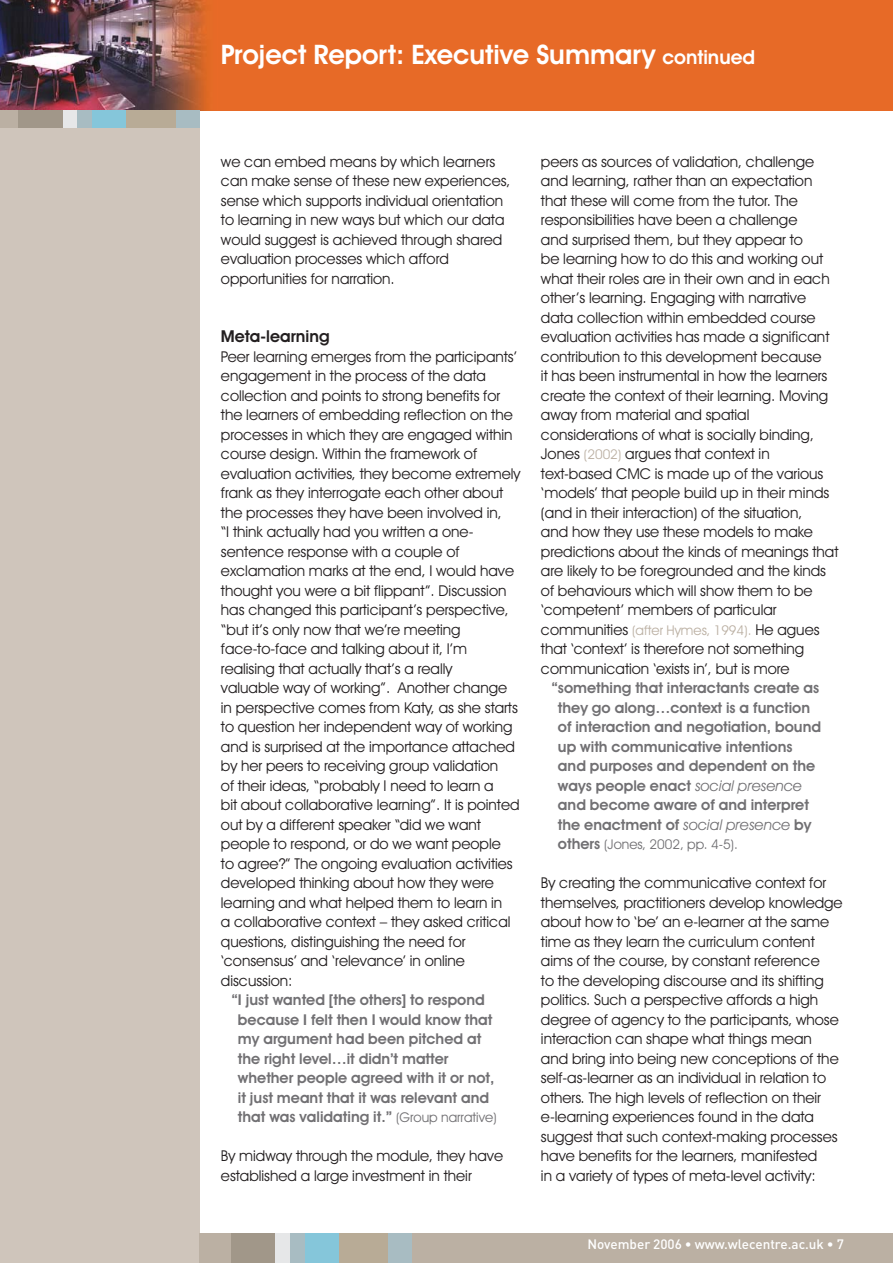
<style>
.page{position:relative;width:893px;height:1263px;background:#fff}
.page>*{position:absolute;margin:0;border:0;box-sizing:border-box;transform-origin:0 0}
.t1{font:600 27px "Avant Garde IT Cby BT";color:#fff}
.t2{font:600 16.5px "Avant Garde IT Cby BT";color:#231f20}
.t3{font:15px/19.5px "Avant Garde IT Cby BT";color:#231f20}
.t4{font:600 15px/19.5px "Avant Garde IT Cby BT";color:#717073}
.t5{font:500 13.5px "DIN";color:#fff}
.t6{font:13.5px "Avant Garde IT Cby BT";color:#717073}
.s1{font-size:19.5px}
.s2{font-weight:400;font-size:13.5px}
.s3{font-size:13.5px;color:#bbb0a3}
.s4{font-weight:400;font-style:italic}
.s5{font-weight:600;font-size:15px}
</style>
<div class="page">
<div style="left:0;top:1233px;width:892px;height:30px;background:#bbb0a3"></div>
<div style="left:0;top:0;width:200px;height:1263px;background:#cfc5bb"></div>
<img style="left:0;top:0;width:892px;height:111px">
<div style="left:0;top:111px;width:19px;height:17px;background:#bbb0a3"></div>
<div style="left:19px;top:111px;width:44px;height:17px;background:#a19789"></div>
<div style="left:63px;top:111px;width:15px;height:17px;background:#e6e7e8"></div>
<div style="left:78px;top:111px;width:14px;height:17px;background:#a8bcc2"></div>
<div style="left:92px;top:111px;width:35px;height:17px;background:#85c6da"></div>
<div style="left:127px;top:111px;width:49px;height:17px;background:#b8ab96"></div>
<div style="left:176px;top:111px;width:24px;height:17px;background:#a8bcc2"></div>
<div style="left:231px;top:1233px;width:44px;height:30px;background:#a19789"></div>
<div style="left:275px;top:1233px;width:15px;height:30px;background:#e6e7e8"></div>
<div style="left:290px;top:1233px;width:15px;height:30px;background:#a8bcc2"></div>
<div style="left:305px;top:1233px;width:34px;height:30px;background:#85c6da"></div>
<div style="left:339px;top:1233px;width:50px;height:30px;background:#b8ab96"></div>
<div style="left:389px;top:1233px;width:23px;height:30px;background:#a8bcc2"></div>
<h1 class="t1" style="left:221px;top:38px;width:536px">Project Report: Executive Summary <span class="s1">continued</span></h1>
<p class="t3" style="left:221px;top:152px;width:291px">we can embed means by which learners can make sense of these new experiences, sense which supports individual orientation to learning in new ways but which our data would suggest is achieved through shared evaluation processes which afford opportunities for narration.</p>
<p class="t2" style="left:221px;top:327px;width:110px">Meta-learning</p>
<p class="t3" style="left:221px;top:347px;width:301px">Peer learning emerges from the participants’ engagement in the process of the data collection and points to strong benefits for the learners of embedding reflection on the processes in which they are engaged within course design. Within the framework of evaluation activities, they become extremely frank as they interrogate each other about the processes they have been involved in,<br>“I think actually had you written a one&shy;sentence response with a couple of exclamation marks at the end, I would have thought you were a bit flippant”. Discussion has changed this participant’s perspective, “but it’s only now that we’re meeting face-to-face and talking about it, I’m realising that actually that’s a really<br>valuable way of working”. Another change in perspective comes from Katy, as she starts to question her independent way of working and is surprised at the importance attached by her peers to receiving group validation<br>of their ideas, “probably I need to learn a<br>bit about collaborative learning”. It is pointed out by a different speaker “did we want people to respond, or do we want people<br>to agree?” The ongoing evaluation activities developed thinking about how they were learning and what helped them to learn in<br>a collaborative context – they asked critical questions, distinguishing the need for ‘consensus’ and ‘relevance’ in online discussion:</p>
<p class="t4" style="left:238px;top:990px;width:260px;text-indent:-6px">“I just wanted [the others] to respond because I felt then I would know that my argument had been pitched at the right level…it didn’t matter whether people agreed with it or not, it just meant that it was relevant and that was validating it.” <span class="s2">(Group narrative)</span></p>
<p class="t3" style="left:221px;top:1146px;width:284px">By midway through the module, they have established a large investment in their</p>
<p class="t3" style="left:541px;top:152px;width:299px">peers as sources of validation, challenge and learning, rather than an expectation that these will come from the tutor. The responsibilities have been a challenge<br>and surprised them, but they appear to<br>be learning how to do this and working out what their roles are in their own and in each other’s learning. Engaging with narrative data collection within embedded course evaluation activities has made a significant contribution to this development because<br>it has been instrumental in how the learners create the context of their learning. Moving away from material and spatial considerations of what is socially binding, Jones <span class="s3">(2002)</span> argues that context in text-based CMC is made up of the various ‘models’ that people build up in their minds (and in their interaction) of the situation,<br>and how they use these models to make predictions about the kinds of meanings that are likely to be foregrounded and the kinds of behaviours which will show them to be ‘competent’ members of particular communities <span class="s3">(after Hymes, 1994).</span> He agues that ‘context’ is therefore not something communication ‘exists in’, but is more</p>
<p class="t4" style="left:558px;top:678px;width:265px;text-indent:-6px">“something that interactants create as they go along…context is a function of interaction and negotiation, bound up with communicative intentions and purposes and dependent on the ways people enact <span class="s4">social presence </span>and become aware of and interpret the enactment of <span class="s4">social presence</span> by</p>
<p class="t6" style="left:558px;top:836px;width:182px"><span class="s5">others</span> (Jones, 2002, pp. 4-5).</p>
<p class="t3" style="left:541px;top:873px;width:303px">By creating the communicative context for themselves, practitioners develop knowledge about how to ‘be’ an e-learner at the same time as they learn the curriculum content aims of the course, by constant reference<br>to the developing discourse and its shifting politics. Such a perspective affords a high degree of agency to the participants, whose interaction can shape what things mean and bring into being new conceptions of the self-as-learner as an individual in relation to others. The high levels of reflection on their e-learning experiences found in the data suggest that such context-making processes have benefits for the learners, manifested<br>in a variety of types of meta-level activity:</p>
<p class="t5" style="left:587px;top:1236px;width:258px">November 2006 • www.wlecentre.ac.uk • 7</p>
</div>
